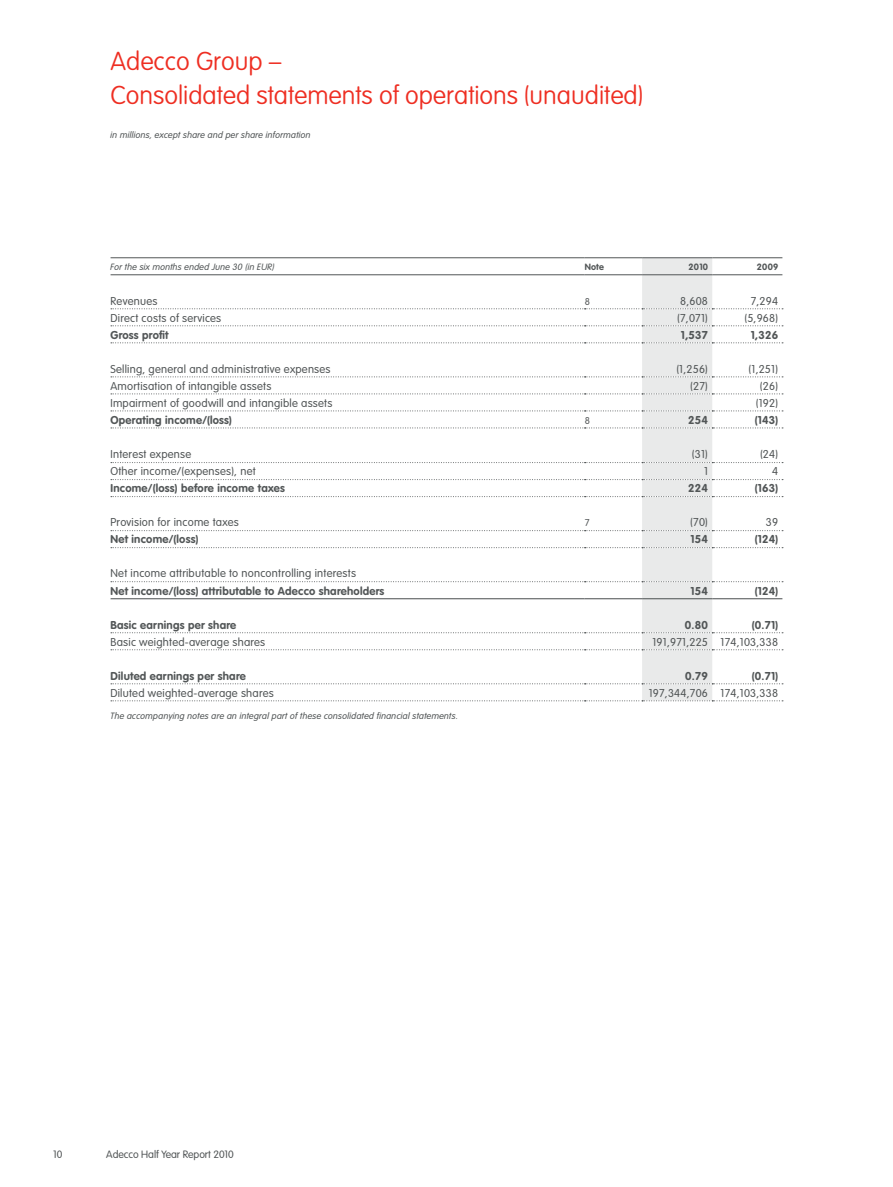
<style>
.page{position:relative;width:893px;height:1187px;background:#fff}
.page>*{position:absolute;margin:0;border:0;box-sizing:border-box;transform-origin:0 0}
.t1{font:100 25.5px/33.8px "VAG Rounded LT";color:#ee2e22}
.t2{font:300 11.25px "VAG Rounded LT";letter-spacing:.02em;color:#525657}
.t3{font:700 11.25px "VAG Rounded LT";letter-spacing:.02em;color:#525657}
.t4{font:300 10.5px "VAG Rounded LT";letter-spacing:-.005em;color:#525657}
.t5{font:300 9.75px "VAG Rounded LT";color:#525657}
.t6{font:italic 300 9px "VAG Rounded LT";letter-spacing:.02em;color:#525657}
.t7{font:700 9px "VAG Rounded LT";letter-spacing:.02em;color:#525657}
</style>
<div class="page">
<hr style="left:111px;top:257px;width:474px;height:1px;background:#525657">
<hr style="left:585px;top:257px;width:57px;height:1px;background:#525657">
<hr style="left:642px;top:257px;width:70px;height:1px;background:#525657">
<hr style="left:712px;top:257px;width:70px;height:1px;background:#525657">
<svg style="left:111px;top:258px;width:672px;height:443px"></svg>
<h1 class="t1" style="left:111px;top:45px;width:534px">Adecco Group –<br>Consolidated statements of operations (unaudited)</h1>
<p class="t6" style="left:111px;top:130px;width:202px">in millions, except share and per share information</p>
<p class="t6" style="left:111px;top:261px;width:166px">For the six months ended June 30 (in EUR)</p>
<p class="t7" style="left:585px;top:261px;width:21px">Note</p>
<p class="t7" style="left:689px;top:261px;width:21px">2010</p>
<p class="t7" style="left:757px;top:261px;width:23px">2009</p>
<p class="t2" style="left:111px;top:294px;width:48px">Revenues</p>
<p class="t5" style="left:585px;top:295px;width:7px">8</p>
<p class="t2" style="left:680px;top:294px;width:29px">8,608</p>
<p class="t2" style="left:751px;top:294px;width:29px">7,294</p>
<p class="t2" style="left:111px;top:311px;width:112px">Direct costs of services</p>
<p class="t2" style="left:677px;top:311px;width:32px">(7,071)</p>
<p class="t2" style="left:744px;top:311px;width:35px">(5,968)</p>
<p class="t3" style="left:111px;top:328px;width:59px">Gross profit</p>
<p class="t3" style="left:681px;top:328px;width:29px">1,537</p>
<p class="t3" style="left:751px;top:328px;width:29px">1,326</p>
<p class="t2" style="left:111px;top:362px;width:222px">Selling, general and administrative expenses</p>
<p class="t2" style="left:676px;top:362px;width:33px">(1,256)</p>
<p class="t2" style="left:749px;top:362px;width:31px">(1,251)</p>
<p class="t2" style="left:111px;top:379px;width:162px">Amortisation of intangible assets</p>
<p class="t2" style="left:690px;top:379px;width:19px">(27)</p>
<p class="t2" style="left:760px;top:379px;width:20px">(26)</p>
<p class="t2" style="left:110px;top:396px;width:223px">Impairment of goodwill and intangible assets</p>
<p class="t2" style="left:756px;top:396px;width:24px">(192)</p>
<p class="t3" style="left:110px;top:413px;width:123px">Operating income/(loss)</p>
<p class="t5" style="left:585px;top:414px;width:7px">8</p>
<p class="t3" style="left:688px;top:413px;width:21px">254</p>
<p class="t3" style="left:755px;top:413px;width:25px">(143)</p>
<p class="t2" style="left:111px;top:448px;width:82px">Interest expense</p>
<p class="t2" style="left:692px;top:448px;width:18px">(31)</p>
<p class="t2" style="left:760px;top:448px;width:20px">(24)</p>
<p class="t2" style="left:111px;top:465px;width:147px">Other income/(expenses), net</p>
<p class="t2" style="left:704px;top:465px;width:5px">1</p>
<p class="t2" style="left:772px;top:465px;width:8px">4</p>
<p class="t3" style="left:111px;top:482px;width:176px">Income/(loss) before income taxes</p>
<p class="t3" style="left:688px;top:482px;width:21px">224</p>
<p class="t3" style="left:755px;top:482px;width:25px">(163)</p>
<p class="t2" style="left:111px;top:516px;width:130px">Provision for income taxes</p>
<p class="t5" style="left:585px;top:517px;width:6px">7</p>
<p class="t2" style="left:690px;top:516px;width:19px">(70)</p>
<p class="t2" style="left:766px;top:516px;width:14px">39</p>
<p class="t3" style="left:111px;top:533px;width:89px">Net income/(loss)</p>
<p class="t3" style="left:690px;top:533px;width:19px">154</p>
<p class="t3" style="left:755px;top:533px;width:25px">(124)</p>
<p class="t2" style="left:111px;top:567px;width:247px">Net income attributable to noncontrolling interests</p>
<p class="t3" style="left:111px;top:584px;width:275px">Net income/(loss) attributable to Adecco shareholders</p>
<p class="t3" style="left:690px;top:584px;width:19px">154</p>
<p class="t3" style="left:755px;top:584px;width:25px">(124)</p>
<p class="t3" style="left:111px;top:618px;width:127px">Basic earnings per share</p>
<p class="t3" style="left:685px;top:618px;width:25px">0.80</p>
<p class="t3" style="left:752px;top:618px;width:28px">(0.71)</p>
<p class="t2" style="left:111px;top:635px;width:156px">Basic weighted-average shares</p>
<p class="t2" style="left:652px;top:635px;width:127px">191,971,225 174,103,338</p>
<p class="t3" style="left:110px;top:669px;width:137px">Diluted earnings per share</p>
<p class="t3" style="left:685px;top:669px;width:24px">0.79</p>
<p class="t3" style="left:752px;top:669px;width:28px">(0.71)</p>
<p class="t2" style="left:110px;top:686px;width:165px">Diluted weighted-average shares</p>
<p class="t2" style="left:649px;top:686px;width:131px">197,344,706 174,103,338</p>
<p class="t6" style="left:111px;top:711px;width:349px">The accompanying notes are an integral part of these consolidated financial statements.</p>
<p class="t4" style="left:53px;top:1147px;width:11px">10</p>
<p class="t4" style="left:106px;top:1147px;width:129px">Adecco Half Year Report 2010</p>
</div>
